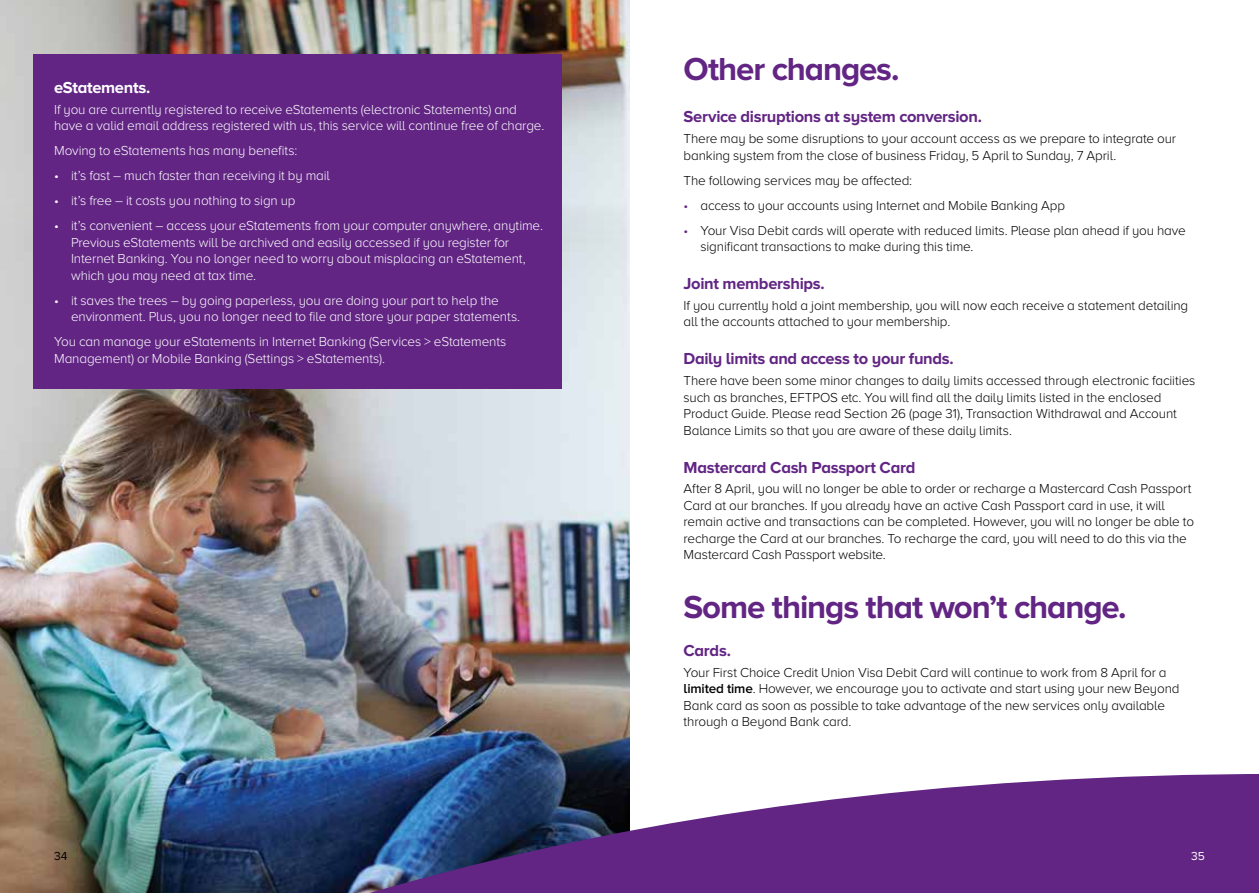
<style>
.page{position:relative;width:1259px;height:893px;background:#fff}
.page>*{position:absolute;margin:0;border:0;box-sizing:border-box;transform-origin:0 0}
.t1{font:700 33px "Proxima Nova A";letter-spacing:-.035em;color:#622584}
.t2{font:700 16.5px "Proxima Nova A";letter-spacing:-.02em;color:#622584}
.t3{font:700 16.5px "Proxima Nova A";letter-spacing:-.02em;color:#fff}
.t4{font:300 13.5px/16.5px "Proxima Nova A";letter-spacing:-.01em;color:#000}
.t5{font:300 13.5px/16.5px "Proxima Nova A";letter-spacing:-.01em;color:#fff}
.t6{font:12px "Proxima Nova A";color:#000}
.t7{font:12px "Proxima Nova A";color:#fff}
.s1{color:#622584}
.s2{font-weight:600}
</style>
<div class="page">
<img style="left:0;top:240px;width:629px;height:653px">
<img style="left:0;top:0;width:629px;height:240px">
<div style="left:33px;top:54px;width:528px;height:334px;background:#622584"></div>
<svg style="left:294px;top:774px;width:965px;height:119px;background:#604188"></svg>
<p class="t3" style="left:54px;top:78px;width:98px">eStatements.</p>
<p class="t5" style="left:54px;top:101px;width:492px">If you are currently registered to receive eStatements (electronic Statements) and have a valid email address registered with us, this service will continue free of charge.</p>
<p class="t5" style="left:54px;top:142px;width:245px">Moving to eStatements has many benefits:</p>
<p class="t5" style="left:54px;top:167px;width:277px">• it’s fast – much faster than receiving it by mail</p>
<p class="t5" style="left:54px;top:192px;width:243px">• it’s free – it costs you nothing to sign up</p>
<p class="t5" style="left:71px;top:217px;width:473px;text-indent:-17px">• it’s convenient – access your eStatements from your computer anywhere, anytime.<br>Previous eStatements will be archived and easily accessed if you register for Internet Banking. You no longer need to worry about misplacing an eStatement, which you may need at tax time.</p>
<p class="t5" style="left:71px;top:292px;width:451px;text-indent:-17px">• it saves the trees – by going paperless, you are doing your part to help the environment. Plus, you no longer need to file and store your paper statements.</p>
<p class="t5" style="left:54px;top:333px;width:454px">You can manage your eStatements in Internet Banking (Services &gt; eStatements<br>Management) or Mobile Banking (Settings &gt; eStatements).</p>
<h1 class="t1" style="left:683px;top:50px;width:218px">Other changes.</h1>
<p class="t2" style="left:683px;top:107px;width:300px">Service disruptions at system conversion.</p>
<p class="t4" style="left:683px;top:130px;width:494px">There may be some disruptions to your account access as we prepare to integrate our banking system from the close of business Friday, 5 April to Sunday, 7 April.</p>
<p class="t4" style="left:683px;top:172px;width:230px">The following services may be affected:</p>
<p class="t4" style="left:683px;top:197px;width:383px"><span class="s1">•</span> access to your accounts using Internet and Mobile Banking App</p>
<p class="t4" style="left:700px;top:222px;width:487px;text-indent:-17px"><span class="s1">•</span> Your Visa Debit cards will operate with reduced limits. Please plan ahead if you have significant transactions to make during this time.</p>
<p class="t2" style="left:683px;top:274px;width:143px">Joint memberships.</p>
<p class="t4" style="left:683px;top:297px;width:506px">If you currently hold a joint membership, you will now each receive a statement detailing all the accounts attached to your membership.</p>
<p class="t2" style="left:683px;top:349px;width:272px">Daily limits and access to your funds.</p>
<p class="t4" style="left:683px;top:372px;width:513px">There have been some minor changes to daily limits accessed through electronic faciities such as branches, EFTPOS etc. You will find all the daily limits listed in the enclosed Product Guide. Please read Section 26 (page 31), Transaction Withdrawal and Account Balance Limits so that you are aware of these daily limits.</p>
<p class="t2" style="left:683px;top:458px;width:233px">Mastercard Cash Passport Card</p>
<p class="t4" style="left:683px;top:480px;width:512px">After 8 April, you will no longer be able to order or recharge a Mastercard Cash Passport Card at our branches. If you already have an active Cash Passport card in use, it will remain active and transactions can be completed. However, you will no longer be able to recharge the Card at our branches. To recharge the card, you will need to do this via the Mastercard Cash Passport website.</p>
<h1 class="t1" style="left:683px;top:588px;width:445px">Some things that won’t change.</h1>
<p class="t2" style="left:683px;top:641px;width:49px">Cards.</p>
<p class="t4" style="left:683px;top:664px;width:497px">Your First Choice Credit Union Visa Debit Card will continue to work from 8 April for a <span class="s2">limited time</span>. However, we encourage you to activate and start using your new Beyond Bank card as soon as possible to take advantage of the new services only available through a Beyond Bank card.</p>
<p class="t6" style="left:54px;top:849px;width:15px">34</p>
<p class="t7" style="left:1191px;top:849px;width:15px">35</p>
</div>
